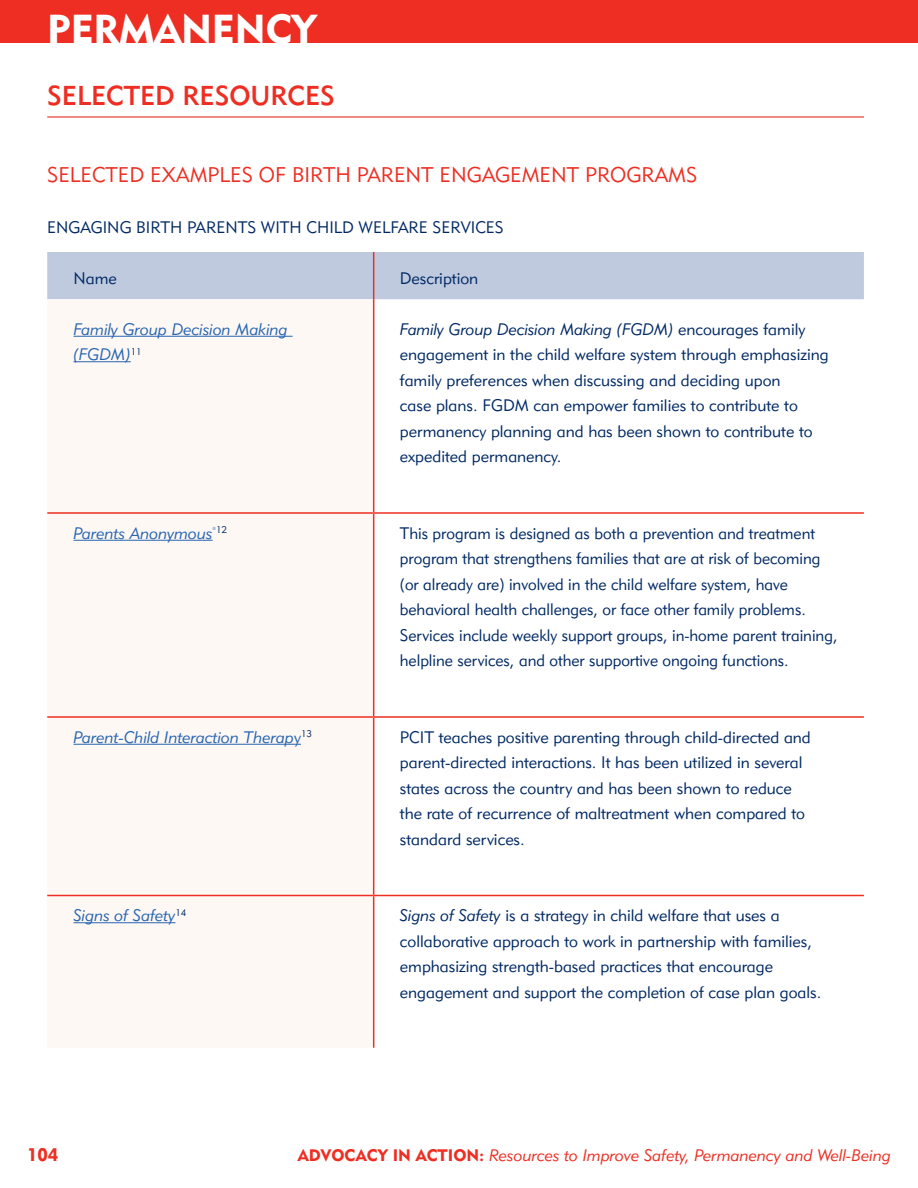
<style>
.page{position:relative;width:918px;height:1188px;background:#fff}
.page>*{position:absolute;margin:0;border:0;box-sizing:border-box;transform-origin:0 0}
.t1{font:39.9px "Geometric 415 BT Black A";color:#fff}
.Subhead_1{font:27px "Geometric 415 BT Medium A";color:#ee2e22}
.Subhead_2{font:21px "Geometric 415 BT Lite A";color:#ee2e22}
.t2{font:18px "Geometric 415 BT Black A";color:#ee2e22}
.Body{font:16.5px/25.5px "Geometric 415 BT Lite A";color:#002964}
.Body-2{font:16.5px/25.5px "Geometric 415 BT Lite A";color:#002964;scale:.96 1}
.Body-3{font:16.5px/25.5px "Geometric 415 BT Lite Italic A";color:#2765b1}
.t3{font:16.5px "Geometric 415 BT Lite Italic A";color:#ee2e22}
.Subhead_3{font:16.5px "Geometric 415 BT Lite A";color:#002964}
.Body-4{font:9.6px "Geometric 415 BT Lite A";color:#002964}
.s1{font-family:"Geometric 415 BT Lite Italic A"}
.s2{font-family:"Geometric 415 BT Lite A"}
.s3{font-family:"Geometric 415 BT Black A"}
</style>
<div class="page">
<hr style="left:47px;top:116px;width:817px;height:2px;background:#ee2e22">
<div style="left:47px;top:252px;width:817px;height:47px;background:#c0cadf"></div>
<div style="left:47px;top:299px;width:326px;height:749px;background:#fef8f4"></div>
<hr style="left:47px;top:512px;width:327px;height:2px;background:#ee2e22">
<hr style="left:47px;top:716px;width:327px;height:2px;background:#ee2e22">
<hr style="left:47px;top:895px;width:327px;height:1px;background:#ee2e22">
<hr style="left:373px;top:252px;width:1px;height:47px;background:#ee2e22">
<hr style="left:373px;top:299px;width:1px;height:213px;background:#ee2e22">
<hr style="left:373px;top:514px;width:1px;height:202px;background:#ee2e22">
<hr style="left:373px;top:718px;width:1px;height:177px;background:#ee2e22">
<hr style="left:373px;top:896px;width:1px;height:152px;background:#ee2e22">
<hr style="left:374px;top:512px;width:490px;height:2px;background:#ee2e22">
<hr style="left:374px;top:716px;width:490px;height:2px;background:#ee2e22">
<hr style="left:374px;top:895px;width:490px;height:1px;background:#ee2e22">
<hr style="left:74px;top:336px;width:219px;height:1px;background:#2765b1">
<hr style="left:74px;top:361px;width:57px;height:1px;background:#2765b1">
<hr style="left:74px;top:540px;width:139px;height:1px;background:#2765b1">
<hr style="left:74px;top:744px;width:227px;height:1px;background:#2765b1">
<hr style="left:74px;top:922px;width:101px;height:1px;background:#2765b1">
<div style="left:0;top:0;width:918px;height:43px;background:#ee2e22"></div>
<h1 class="t1" style="left:47px;top:4px;width:271px">PERMANENCY</h1>
<p class="Subhead_1" style="left:47px;top:79px;width:289px">SELECTED RESOURCES</p>
<p class="Subhead_2" style="left:47px;top:161px;width:652px">SELECTED EXAMPLES OF BIRTH PARENT ENGAGEMENT PROGRAMS</p>
<p class="Subhead_3" style="left:47px;top:217px;width:458px">ENGAGING BIRTH PARENTS WITH CHILD WELFARE SERVICES</p>
<p class="Body" style="left:74px;top:265px;width:45px">Name</p>
<p class="Body" style="left:400px;top:265px;width:80px">Description</p>
<p class="Body-3" style="left:74px;top:316px;width:216px">Family Group Decision Making (FGDM)<sup>11</sup></p>
<p class="Body" style="left:400px;top:316px;width:430px"><span class="s1">Family Group Decision Making (FGDM)</span> encourages family engagement in the child welfare system through emphasizing family preferences when discussing and deciding upon<br>case plans. FGDM can empower families to contribute to permanency planning and has been shown to contribute to expedited permanency.</p>
<p class="Body-3" style="left:74px;top:520px;width:141px">Parents Anonymous</p>
<p class="Body-4" style="left:213px;top:524px;width:16px"><sup>®</sup>12</p>
<p class="Body-2" style="left:400px;top:520px;width:457px">This program is designed as both a prevention and treatment program that strengthens families that are at risk of becoming (or already are) involved in the child welfare system, have behavioral health challenges, or face other family problems.<br>Services include weekly support groups, in-home parent training, helpline services, and other supportive ongoing functions.</p>
<p class="Body-3" style="left:74px;top:724px;width:240px">Parent-Child Interaction Therap<span class="s2">y</span><sup>13</sup></p>
<p class="Body" style="left:400px;top:724px;width:412px">PCIT teaches positive parenting through child-directed and parent-directed interactions. It has been utilized in several states across the country and has been shown to reduce the rate of recurrence of maltreatment when compared to standard services.</p>
<p class="Body-3" style="left:74px;top:902px;width:114px">Signs of Safety<sup>14</sup></p>
<p class="Body" style="left:400px;top:902px;width:423px"><span class="s1">Signs of Safety</span> is a strategy in child welfare that uses a collaborative approach to work in partnership with families, emphasizing strength-based practices that encourage engagement and support the completion of case plan goals.</p>
<p class="t2" style="left:27px;top:1144px;width:33px">104</p>
<p class="t3" style="left:298px;top:1145px;width:595px"><span class="s3">ADVOCACY IN ACTION:</span> Resources to Improve Safety, Permanency and Well-Being</p>
</div>
